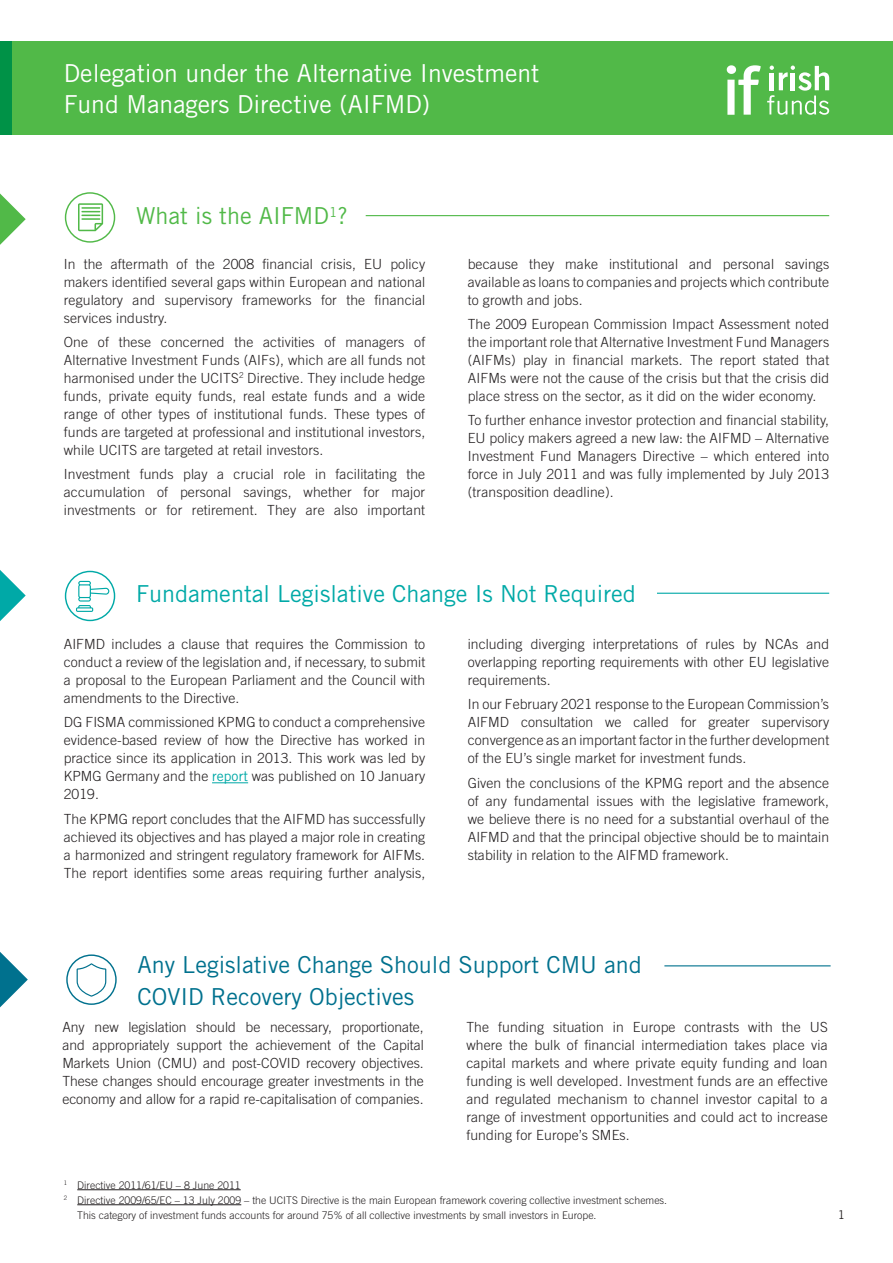
<style>
.page{position:relative;width:893px;height:1263px;background:#fff}
.page>*{position:absolute;margin:0;border:0;box-sizing:border-box;transform-origin:0 0}
.headings{font:24.75px/31.5px "Trade Gothic LT Std";color:#fff}
.headings-2{font:23.4px/31.5px "Trade Gothic LT Std";color:#00718e}
.headings-3{font:23.4px "Trade Gothic LT Std";color:#00a9a7}
.headings-4{font:23.4px "Trade Gothic LT Std";color:#51b948}
.headings-5{font:300 13.95px/18px "Trade Gothic LT Std";letter-spacing:.005em;color:#231f20;text-align:justify}
.t1{font:12px "Trade Gothic LT Std";color:#231f20}
.t2{font:300 10.5px/15px "Trade Gothic LT Std";color:#231f20}
.s1{font-weight:400;color:#00a9a7}
</style>
<div class="page">
<div style="left:9px;top:41px;width:884px;height:94px;background:#51b948"></div>
<div style="left:0;top:41px;width:11px;height:94px;background:#009247"></div>
<svg style="left:727px;top:65px;width:34px;height:50px"></svg>
<svg style="left:767px;top:66px;width:62px;height:49px"></svg>
<hr style="left:770px;top:73px;width:4px;height:17px;background:#fff">
<hr style="left:77px;top:1189px;width:164px;height:1px;background:#231f20">
<hr style="left:77px;top:1204px;width:164px;height:1px;background:#231f20">
<svg style="left:0;top:193px;width:26px;height:52px"></svg>
<hr style="left:366px;top:215px;width:463px;height:1px;background:#51b948">
<div style="left:65px;top:192px;width:50px;height:51px;border:1px solid #51b948;border-radius:50%"></div>
<svg style="left:78px;top:203px;width:25px;height:28px"></svg>
<hr style="left:212px;top:782px;width:36px;height:1px;background:#00a9a7">
<svg style="left:0;top:570px;width:26px;height:51px"></svg>
<hr style="left:657px;top:593px;width:172px;height:1px;background:#00a9a7">
<div style="left:65px;top:571px;width:50px;height:50px;border:1px solid #00a9a7;border-radius:50%"></div>
<svg style="left:76px;top:581px;width:33px;height:31px"></svg>
<svg style="left:0;top:952px;width:28px;height:55px"></svg>
<hr style="left:664px;top:965px;width:167px;height:1px;background:#00718e">
<div style="left:66px;top:954px;width:51px;height:51px;border:1px solid #00718e;border-radius:50%"></div>
<svg style="left:77px;top:963px;width:29px;height:34px"></svg>
<p class="headings" style="left:64px;top:57px;width:477px">Delegation under the Alternative Investment<br>Fund Managers Directive (AIFMD)</p>
<p class="headings-4" style="left:136px;top:202px;width:213px">What is the AIFMD<sup>1</sup>?</p>
<p class="headings-5" style="left:64px;top:254px;width:363px">In the aftermath of the 2008 financial crisis, EU policy makers identified several gaps within European and national regulatory and supervisory frameworks for the financial services industry.</p>
<p class="headings-5" style="left:64px;top:333px;width:363px">One of these concerned the activities of managers of Alternative Investment Funds (AIFs), which are all funds not harmonised under the UCITS<sup>2</sup> Directive. They include hedge funds, private equity funds, real estate funds and a wide range of other types of institutional funds. These types of funds are targeted at professional and institutional investors, while UCITS are targeted at retail investors.</p>
<p class="headings-5" style="left:64px;top:465px;width:363px">Investment funds play a crucial role in facilitating the accumulation of personal savings, whether for major investments or for retirement. They are also important</p>
<p class="headings-5" style="left:468px;top:254px;width:363px">because they make institutional and personal savings available as loans to companies and projects which contribute to growth and jobs.</p>
<p class="headings-5" style="left:468px;top:315px;width:363px">The 2009 European Commission Impact Assessment noted the important role that Alternative Investment Fund Managers (AIFMs) play in financial markets. The report stated that AIFMs were not the cause of the crisis but that the crisis did place stress on the sector, as it did on the wider economy.</p>
<p class="headings-5" style="left:468px;top:411px;width:363px">To further enhance investor protection and financial stability, EU policy makers agreed a new law: the AIFMD – Alternative Investment Fund Managers Directive – which entered into force in July 2011 and was fully implemented by July 2013 (transposition deadline).</p>
<p class="headings-3" style="left:136px;top:579px;width:501px">Fundamental Legislative Change Is Not Required</p>
<p class="headings-5" style="left:64px;top:635px;width:363px">AIFMD includes a clause that requires the Commission to conduct a review of the legislation and, if necessary, to submit a proposal to the European Parliament and the Council with amendments to the Directive.</p>
<p class="headings-5" style="left:64px;top:713px;width:363px">DG FISMA commissioned KPMG to conduct a comprehensive evidence-based review of how the Directive has worked in practice since its application in 2013. This work was led by KPMG Germany and the <span class="s1">report</span> was published on 10 January 2019.</p>
<p class="headings-5" style="left:64px;top:810px;width:363px">The KPMG report concludes that the AIFMD has successfully achieved its objectives and has played a major role in creating a harmonized and stringent regulatory framework for AIFMs.<br>The report identifies some areas requiring further analysis,</p>
<p class="headings-5" style="left:468px;top:635px;width:363px">including diverging interpretations of rules by NCAs and overlapping reporting requirements with other EU legislative requirements.</p>
<p class="headings-5" style="left:468px;top:695px;width:363px">In our February 2021 response to the European Commission’s AIFMD consultation we called for greater supervisory convergence as an important factor in the further development of the EU’s single market for investment funds.</p>
<p class="headings-5" style="left:468px;top:774px;width:363px">Given the conclusions of the KPMG report and the absence of any fundamental issues with the legislative framework, we believe there is no need for a substantial overhaul of the AIFMD and that the principal objective should be to maintain stability in relation to the AIFMD framework.</p>
<p class="headings-2" style="left:137px;top:949px;width:506px">Any Legislative Change Should Support CMU and<br>COVID Recovery Objectives</p>
<p class="headings-5" style="left:62px;top:1018px;width:363px">Any new legislation should be necessary, proportionate, and appropriately support the achievement of the Capital Markets Union (CMU) and post-COVID recovery objectives.<br>These changes should encourage greater investments in the economy and allow for a rapid re-capitalisation of companies.</p>
<p class="headings-5" style="left:466px;top:1018px;width:363px">The funding situation in Europe contrasts with the US where the bulk of financial intermediation takes place via capital markets and where private equity funding and loan funding is well developed. Investment funds are an effective and regulated mechanism to channel investor capital to a range of investment opportunities and could act to increase funding for Europe’s SMEs.</p>
<p class="t2" style="left:64px;top:1177px;width:178px"><sup>1</sup> Directive 2011/61/EU – 8 June 2011</p>
<p class="t2" style="left:77px;top:1192px;width:591px;text-indent:-14px"><sup>2</sup> Directive 2009/65/EC – 13 July 2009 – the UCITS Directive is the main European framework covering collective investment schemes.<br>This category of investment funds accounts for around 75% of all collective investments by small investors in Europe.</p>
<p class="t1" style="left:838px;top:1207px;width:9px">1</p>
</div>
